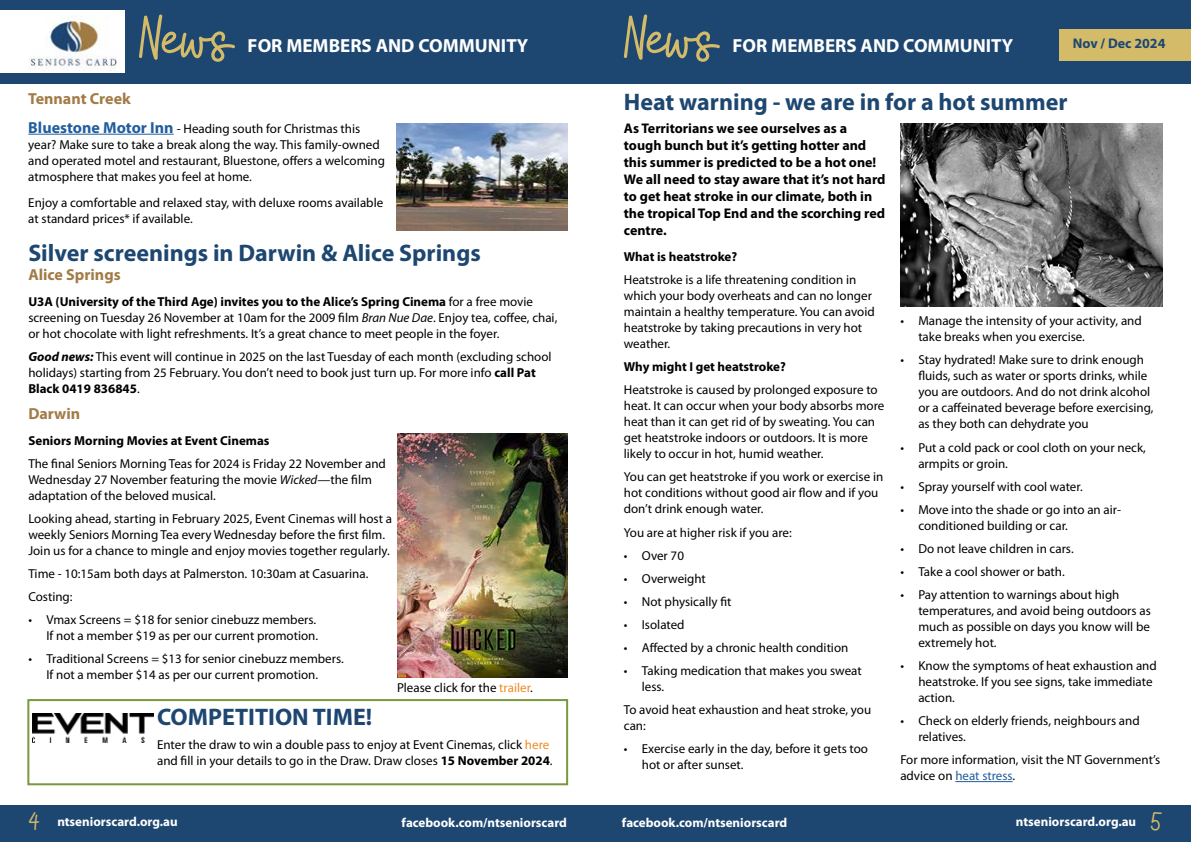
<style>
.page{position:relative;width:1191px;height:842px;background:#fff}
.page>*{position:absolute;margin:0;border:0;box-sizing:border-box;transform-origin:0 0}
.t1{font:29px "KH Blackline Script Medium";color:#d4bb69}
.t2{font:700 24px "Myriad Pro";color:#1d4771}
.t3{font:700 19px "Myriad Pro";color:#fff}
.t4{font:700 16px "Myriad Pro";color:#a27b46}
.t5{font:700 14px/17px "Myriad Pro";color:#000}
.t6{font:700 14px "Myriad Pro";color:#1d4771}
.t7{font:13px/16px "Myriad Pro";color:#000}
.t8{font:700 13px "Myriad Pro";color:#fff}
.t9{font:700 13px "Myriad Pro";color:#000}
.s1{font-weight:700;font-size:16px;color:#215e9e}
.s2{font-weight:700}
.s3{font-style:italic}
.s4{font-weight:700;font-style:italic}
.s5{color:#ef8b22}
.s6{color:#215e9e}
</style>
<div class="page">
<div style="left:0;top:805px;width:1191px;height:37px;background:#1d4771"></div>
<div style="left:0;top:0;width:1191px;height:84px;background:#1d4771"></div>
<div style="left:1059px;top:29px;width:132px;height:31px;background:#d4bb69"></div>
<svg style="left:139px;top:15px;width:96px;height:47px"></svg>
<div style="left:0;top:10px;width:125px;height:63px;background:#fff"></div>
<img style="left:29px;top:16px;width:88px;height:55px">
<svg style="left:624px;top:15px;width:96px;height:47px"></svg>
<hr style="left:955px;top:781px;width:57px;height:1px;background:#215e9e">
<img style="left:900px;top:124px;width:262px;height:183px">
<hr style="left:28px;top:134px;width:146px;height:1px;background:#215e9e">
<img style="left:397px;top:123px;width:170px;height:108px">
<img style="left:397px;top:434px;width:170px;height:243px">
<div style="left:27px;top:699px;width:541px;height:86px;border:2px solid #789a3d"></div>
<img style="left:32px;top:713px;width:121px;height:29px">
<h3 class="t3" style="left:248px;top:35px;width:282px">FOR MEMBERS AND COMMUNITY</h3>
<h3 class="t3" style="left:732px;top:35px;width:282px">FOR MEMBERS AND COMMUNITY</h3>
<p class="t6" style="left:1072px;top:36px;width:94px">Nov / Dec 2024</p>
<p class="t4" style="left:28px;top:89px;width:104px">Tennant Creek</p>
<p class="t7" style="left:28px;top:120px;width:358px"><span class="s1">Bluestone Motor Inn</span> - Heading south for Christmas this year? Make sure to take a break along the way. This family-owned and operated motel and restaurant, Bluestone, offers a welcoming atmosphere that makes you feel at home.</p>
<p class="t7" style="left:28px;top:194px;width:356px">Enjoy a comfortable and relaxed stay, with deluxe rooms available at standard prices* if available.</p>
<h2 class="t2" style="left:28px;top:239px;width:454px">Silver screenings in Darwin &amp; Alice Springs</h2>
<p class="t4" style="left:28px;top:265px;width:94px">Alice Springs</p>
<p class="t7" style="left:28px;top:294px;width:530px"><span class="s2">U3A (University of the Third Age) invites you to the Alice’s Spring Cinema</span> for a free movie screening on Tuesday 26 November at 10am for the 2009 film <span class="s3">Bran Nue Dae</span>. Enjoy tea, coffee, chai, or hot chocolate with light refreshments. It’s a great chance to meet people in the foyer.</p>
<p class="t7" style="left:28px;top:349px;width:525px"><span class="s4">Good news:</span> This event will continue in 2025 on the last Tuesday of each month (excluding school holidays) starting from 25 February. You don’t need to book just turn up. For more info <span class="s2">call Pat<br>Black 0419 836845</span>.</p>
<p class="t4" style="left:28px;top:405px;width:53px">Darwin</p>
<p class="t9" style="left:28px;top:433px;width:243px">Seniors Morning Movies at Event Cinemas</p>
<p class="t7" style="left:28px;top:456px;width:359px">The final Seniors Morning Teas for 2024 is Friday 22 November and<br>Wednesday 27 November featuring the movie <span class="s3">Wicked</span>—the film adaptation of the beloved musical.</p>
<p class="t7" style="left:28px;top:511px;width:365px">Looking ahead, starting in February 2025, Event Cinemas will host a weekly Seniors Morning Tea every Wednesday before the first film.<br>Join us for a chance to mingle and enjoy movies together regularly.</p>
<p class="t7" style="left:28px;top:562px;width:341px;line-height:23.1px">Time - 10:15am both days at Palmerston. 10:30am at Casuarina.<br>Costing:</p>
<p class="t7" style="left:28px;top:612px;width:291px;text-align:right">• Vmax Screens = $18 for senior cinebuzz members.<br>If not a member $19 as per our current promotion.</p>
<p class="t7" style="left:28px;top:651px;width:317px;text-align:center">• Traditional Screens = $13 for senior cinebuzz members.<br>If not a member $14 as per our current promotion.</p>
<p class="t7" style="left:397px;top:679px;width:137px">Please click for the <span class="s5">trailer</span>.</p>
<h2 class="t2" style="left:157px;top:703px;width:217px">COMPETITION TIME!</h2>
<p class="t7" style="left:157px;top:737px;width:397px">Enter the draw to win a double pass to enjoy at Event Cinemas, click <span class="s5">here </span>and fill in your details to go in the Draw. Draw closes <span class="s2">15 November 2024</span>.</p>
<h2 class="t2" style="left:624px;top:88px;width:445px">Heat warning - we are in for a hot summer</h2>
<p class="t5" style="left:624px;top:120px;width:263px">As Territorians we see ourselves as a tough bunch but it’s getting hotter and this summer is predicted to be a hot one!<br>We all need to stay aware that it’s not hard to get heat stroke in our climate, both in the tropical Top End and the scorching red centre.</p>
<p class="t9" style="left:624px;top:249px;width:115px">What is heatstroke?</p>
<p class="t7" style="left:624px;top:272px;width:252px">Heatstroke is a life threatening condition in which your body overheats and can no longer maintain a healthy temperature. You can avoid heatstroke by taking precautions in very hot weather.</p>
<p class="t9" style="left:624px;top:360px;width:163px">Why might I get heatstroke?</p>
<p class="t7" style="left:624px;top:382px;width:262px">Heatstroke is caused by prolonged exposure to heat. It can occur when your body absorbs more heat than it can get rid of by sweating. You can get heatstroke indoors or outdoors. It is more likely to occur in hot, humid weather.</p>
<p class="t7" style="left:624px;top:469px;width:261px">You can get heatstroke if you work or exercise in hot conditions without good air flow and if you don’t drink enough water.</p>
<p class="t7" style="left:624px;top:524px;width:169px">You are at higher risk if you are:</p>
<p class="t7" style="left:624px;top:547px;width:62px">• Over 70</p>
<p class="t7" style="left:624px;top:571px;width:84px">• Overweight</p>
<p class="t7" style="left:624px;top:594px;width:109px">• Not physically fit</p>
<p class="t7" style="left:624px;top:617px;width:62px">• Isolated</p>
<p class="t7" style="left:624px;top:640px;width:226px">• Affected by a chronic health condition</p>
<p class="t7" style="left:642px;top:663px;width:221px;text-indent:-18px">• Taking medication that makes you sweat less.</p>
<p class="t7" style="left:624px;top:702px;width:249px">To avoid heat exhaustion and heat stroke, you can:</p>
<p class="t7" style="left:642px;top:741px;width:228px;text-indent:-18px">• Exercise early in the day, before it gets too hot or after sunset.</p>
<p class="t7" style="left:918px;top:313px;width:225px;text-indent:-18px">• Manage the intensity of your activity, and take breaks when you exercise.</p>
<p class="t7" style="left:918px;top:352px;width:237px;text-indent:-18px">• Stay hydrated! Make sure to drink enough fluids, such as water or sports drinks, while you are outdoors. And do not drink alcohol or a caffeinated beverage before exercising, as they both can dehydrate you</p>
<p class="t7" style="left:918px;top:439px;width:229px;text-indent:-18px">• Put a cold pack or cool cloth on your neck, armpits or groin.</p>
<p class="t7" style="left:900px;top:479px;width:184px">• Spray yourself with cool water.</p>
<p class="t7" style="left:918px;top:502px;width:204px;text-indent:-18px">• Move into the shade or go into an air&shy;conditioned building or car.</p>
<p class="t7" style="left:900px;top:541px;width:175px">• Do not leave children in cars.</p>
<p class="t7" style="left:900px;top:564px;width:166px">• Take a cool shower or bath.</p>
<p class="t7" style="left:918px;top:587px;width:234px;text-indent:-18px">• Pay attention to warnings about high temperatures, and avoid being outdoors as much as possible on days you know will be extremely hot.</p>
<p class="t7" style="left:918px;top:658px;width:240px;text-indent:-18px">• Know the symptoms of heat exhaustion and heatstroke. If you see signs, take immediate action.</p>
<p class="t7" style="left:918px;top:713px;width:223px;text-indent:-18px">• Check on elderly friends, neighbours and relatives.</p>
<p class="t7" style="left:900px;top:752px;width:261px">For more information, visit the NT Government’s advice on <span class="s6">heat stress</span>.</p>
<h1 class="t1" style="left:28px;top:798px;width:13px">4</h1>
<p class="t8" style="left:57px;top:815px;width:122px">ntseniorscard.org.au</p>
<p class="t8" style="left:1016px;top:815px;width:122px">ntseniorscard.org.au</p>
<h1 class="t1" style="left:1150px;top:798px;width:13px">5</h1>
<p class="t8" style="left:401px;top:815px;width:167px">facebook.com/ntseniorscard</p>
<p class="t8" style="left:622px;top:815px;width:167px">facebook.com/ntseniorscard</p>
</div>
